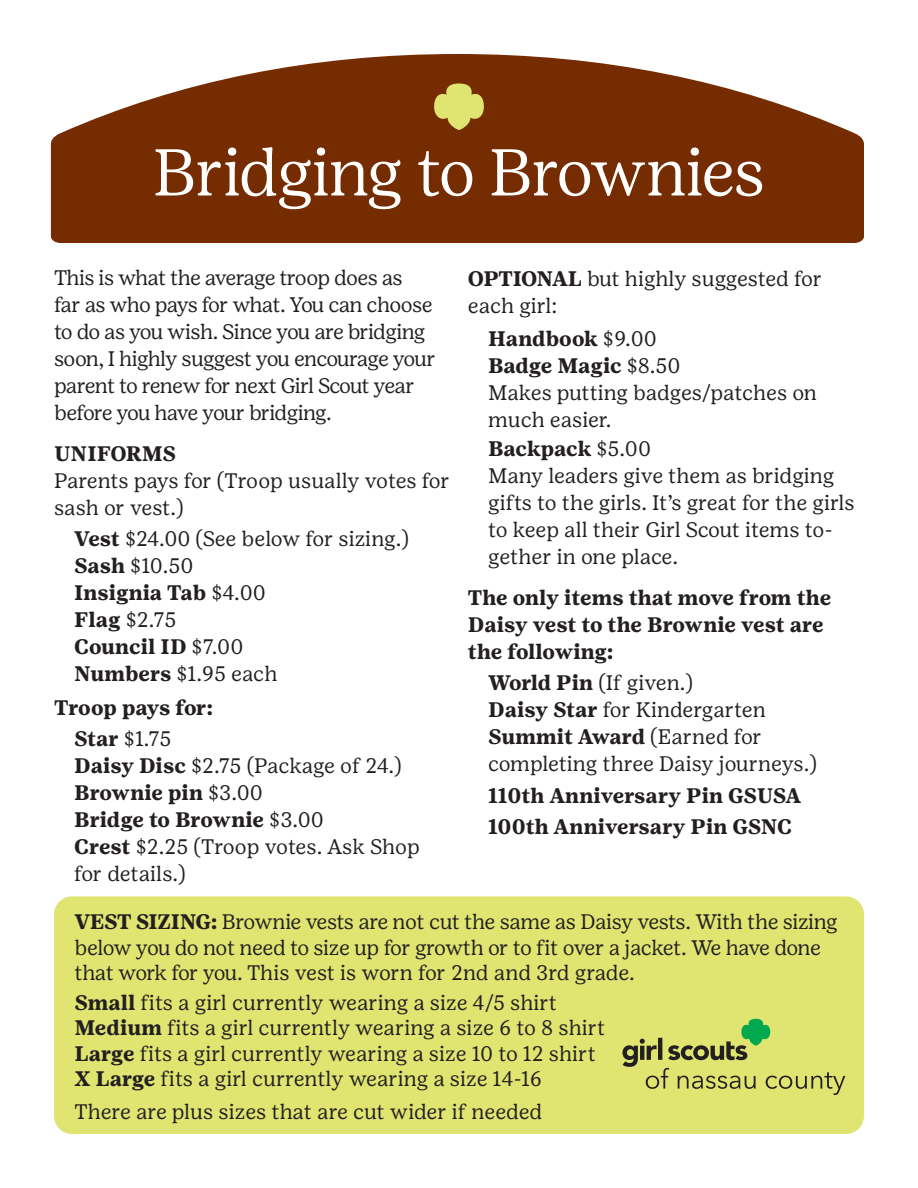
<style>
.page{position:relative;width:918px;height:1188px;background:#fff}
.page>*{position:absolute;margin:0;border:0;box-sizing:border-box;transform-origin:0 0}
.t1{font:70.5px "Girl Scout Shapes";color:#dfe570}
.t2{font:300 66px "Girl Scout Display";color:#fff}
.t3{font:21px/27px "Girl Scout Text";color:#231f20}
.t4{font:21px/27px "Girl Scout Text";letter-spacing:-.02em;color:#231f20}
.t5{font:21px/27px "Girl Scout Text";letter-spacing:-.04em;color:#231f20}
.t6{font:700 21px/31.3px "Girl Scout Text";color:#231f20}
.s1{font-weight:700}
.s2{font-weight:400}
</style>
<div class="page">
<div style="left:54px;top:896px;width:810px;height:238px;background:#dfe570;border-radius:18px"></div>
<svg style="left:51px;top:54px;width:813px;height:189px;background:#884924"></svg>
<svg style="left:622px;top:1019px;width:223px;height:76px"></svg>
<h1 class="t1" style="left:431px;top:64px;width:57px">1</h1>
<h2 class="t2" style="left:153px;top:135px;width:613px">Bridging to Brownies</h2>
<p class="t5" style="left:54px;top:265px;width:383px">This is what the average troop does as<br>far as who pays for what. You can choose to do as you wish. Since you are bridging soon, I highly suggest you encourage your parent to renew for next Girl Scout year before you have your bridging.</p>
<p class="t6" style="left:54px;top:438px;width:124px">UNIFORMS</p>
<p class="t4" style="left:54px;top:467px;width:397px">Parents pays for (Troop usually votes for sash or vest.)</p>
<p class="t3" style="left:74px;top:526px;width:336px"><span class="s1">Vest</span> $24.00 (See below for sizing.)<br><span class="s1">Sash</span> $10.50<br><span class="s1">Insignia Tab</span> $4.00<br><span class="s1">Flag</span> $2.75<br><span class="s1">Council ID</span> $7.00<br><span class="s1">Numbers</span> $1.95 each</p>
<p class="t6" style="left:74px;top:692px;width:140px;text-indent:-20px">Troop pays for:<br>Star <span class="s2">$1.75</span></p>
<p class="t3" style="left:74px;top:753px;width:347px"><span class="s1">Daisy Disc</span> $2.75 (Package of 24.)<br><span class="s1">Brownie pin</span> $3.00<br><span class="s1">Bridge to Brownie</span> $3.00<br><span class="s1">Crest</span> $2.25 (Troop votes. Ask Shop for details.)</p>
<p class="t4" style="left:468px;top:265px;width:356px"><span class="s1">OPTIONAL</span> but highly suggested for each girl:</p>
<p class="t4" style="left:488px;top:326px;width:330px"><span class="s1">Handbook</span> $9.00<br><span class="s1">Badge Magic</span> $8.50<br>Makes putting badges/patches on much easier.</p>
<p class="t4" style="left:488px;top:436px;width:368px"><span class="s1">Backpack</span> $5.00<br>Many leaders give them as bridging gifts to the girls. It’s great for the girls to keep all their Girl Scout items to&shy;gether in one place.</p>
<p class="t6" style="left:468px;top:584px;width:365px;line-height:27px">The only items that move from the<br>Daisy vest to the Brownie vest are the following:</p>
<p class="t3" style="left:488px;top:670px;width:330px"><span class="s1">World Pin</span> (If given.)<br><span class="s1">Daisy Star</span> for Kindergarten<br><span class="s1">Summit Award</span> (Earned for completing three Daisy journeys.)</p>
<p class="t6" style="left:488px;top:779px;width:314px">110th Anniversary Pin GSUSA<br>100th Anniversary Pin GSNC</p>
<p class="t4" style="left:75px;top:909px;width:765px;line-height:25.5px"><span class="s1">VEST SIZING:</span> Brownie vests are not cut the same as Daisy vests. With the sizing below you do not need to size up for growth or to fit over a jacket. We have done that work for you. This vest is worn for 2nd and 3rd grade.</p>
<p class="t3" style="left:75px;top:990px;width:533px;line-height:25.5px"><span class="s1">Small</span> fits a girl currently wearing a size 4/5 shirt <span class="s1">Medium</span> fits a girl currently wearing a size 6 to 8 shirt <span class="s1">Large</span> fits a girl currently wearing a size 10 to 12 shirt <span class="s1">X Large</span> fits a girl currently wearing a size 14-16</p>
<p class="t3" style="left:75px;top:1098px;width:469px">There are plus sizes that are cut wider if needed</p>
</div>
